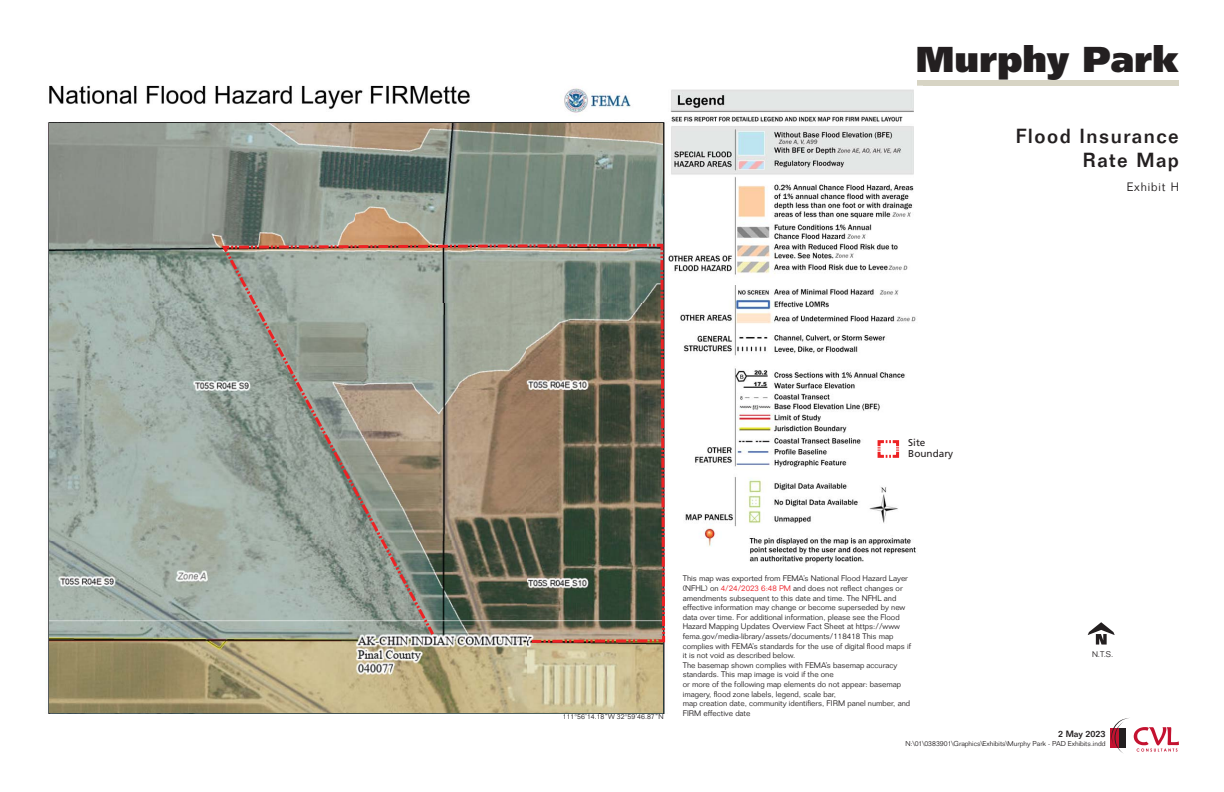
<style>
.page{position:relative;width:1224px;height:792px;background:#fff}
.page>*{position:absolute;margin:0;border:0;box-sizing:border-box;transform-origin:0 0}
.t1{font:900 36px "Frutiger LT Std";color:#231f20}
.t2{font:500 20px/24px "Folio Std";letter-spacing:.075em;color:#231f20;text-align:right}
.t3{font:300 12px "Folio Std";letter-spacing:.075em;color:#231f20}
.t4{font:10px/11px "Frutiger LT Std";color:#231f20}
.t5{font:500 9px "Folio Std";color:#231f20}
.t6{font:300 8px/9.6px "Folio Std";color:#231f20}
.t7{font:300 7px "Folio Std";color:#231f20}
.s1{color:#ed1c24}
</style>
<div class="page">
<div style="left:1110px;top:728px;width:16px;height:20px;background:#c41230"></div>
<svg style="left:1111px;top:718px;width:68px;height:35px"></svg>
<div style="left:917px;top:80px;width:262px;height:6px;background:#d7d4c4"></div>
<svg style="left:1088px;top:622px;width:27px;height:23px"></svg>
<img style="left:48px;top:86px;width:868px;height:628px">
<svg style="left:876px;top:439px;width:25px;height:20px"></svg>
<svg style="left:50px;top:124px;width:613px;height:588px;background:#9ca08f"></svg>
<div style="left:45px;top:111px;width:119px;height:11px;background:#fff"></div>
<svg style="left:219px;top:242px;width:448px;height:402px;background:#8a897b"></svg>
<div style="left:674px;top:576px;width:242px;height:149px;background:#fff"></div>
<h1 class="t1" style="left:916px;top:42px;width:265px">Murphy Park</h1>
<h2 class="t2" style="left:1016px;top:126px;width:165px">Flood Insurance<br>Rate Map</h2>
<h3 class="t3" style="left:1127px;top:182px;width:54px">Exhibit H</h3>
<p class="t4" style="left:908px;top:438px;width:46px">Site<br>Boundary</p>
<p class="t7" style="left:563px;top:714px;width:102px">111°56’14.18”W 32°59’46.87”N</p>
<p class="t6" style="left:683px;top:575px;width:230px">This map was exported from FEMA’s National Flood Hazard Layer (NFHL) on <span class="s1">4/24/2023 6:48 PM</span> and does not reflect changes or amendments subsequent to this date and time. The NFHL and effective information may change or become superseded by new data over time. For additional information, please see the Flood Hazard Mapping Updates Overview Fact Sheet at https://www fema.gov/media-library/assets/documents/118418 This map complies with FEMA’s standards for the use of digital flood maps if it is not void as described below.<br>The basemap shown complies with FEMA’s basemap accuracy standards. This map image is void if the one<br>or more of the following map elements do not appear: basemap imagery, flood zone labels, legend, scale bar,<br>map creation date, community identifiers, FIRM panel number, and FIRM effective date</p>
<p class="t6" style="left:1092px;top:651px;width:23px">N.T.S.</p>
<p class="t5" style="left:1058px;top:730px;width:49px">2 May 2023</p>
<p class="t7" style="left:906px;top:741px;width:201px">N:\01\0383901\Graphics\Exhibits\Murphy Park - PAD Exhibits.indd</p>
</div>
